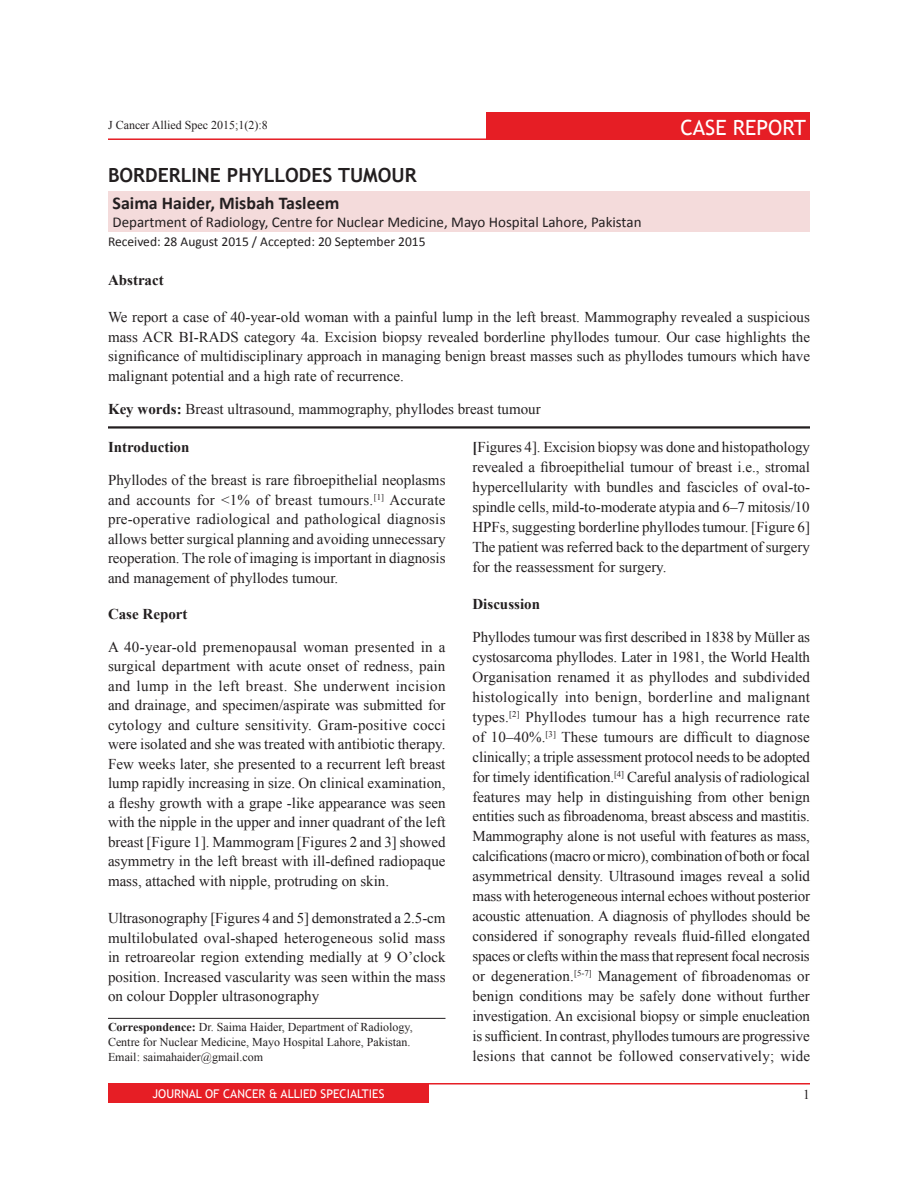
<style>
.page{position:relative;width:918px;height:1188px;background:#fff}
.page>*{position:absolute;margin:0;border:0;box-sizing:border-box;transform-origin:0 0}
.t1{font:21px "Trebuchet MS";color:#fff}
.AT{font:700 19.5px "Trebuchet MS";color:#231f20}
.AU{font:700 18px "Calibri";color:#231f20}
.TX{font:15px/20px "Times New Roman";color:#231f20;text-align:justify}
.ABS{font:15px/19.5px "Times New Roman";color:#231f20;text-align:justify}
.AFF{font:15px "Calibri";color:#231f20}
.KWD{font:15px "Times New Roman";color:#231f20}
.ABSH{font:700 15px "Times New Roman";color:#231f20}
.HIS{font:13.5px "Calibri";color:#231f20}
.Folio{font:13.5px "Times New Roman";color:#231f20}
.ADD{font:12px/15px "Times New Roman";color:#231f20}
.t2{font:12px "Trebuchet MS";color:#fff}
.s1{font-weight:700}
</style>
<div class="page">
<div style="left:108px;top:1085px;width:321px;height:18px;background:#e61e25"></div>
<hr style="left:108px;top:1083px;width:702px;height:2px;background:#e61e25">
<div style="left:486px;top:112px;width:324px;height:28px;background:#e61e25"></div>
<hr style="left:108px;top:138px;width:687px;height:2px;background:#e61e25">
<div style="left:108px;top:191px;width:702px;height:40px;background:#f4dbdb"></div>
<hr style="left:108px;top:426px;width:702px;height:3px;background:#231f20">
<hr style="left:108px;top:1018px;width:338px;height:1px;background:#231f20">
<h1 class="t1" style="left:680px;top:115px;width:127px">CASE REPORT</h1>
<p class="ADD" style="left:108px;top:117px;width:161px">J Cancer Allied Spec 2015;1(2):8</p>
<p class="AT" style="left:108px;top:163px;width:310px">BORDERLINE PHYLLODES TUMOUR</p>
<p class="AU" style="left:112px;top:190px;width:228px">Saima Haider, Misbah Tasleem</p>
<p class="AFF" style="left:112px;top:211px;width:531px">Department of Radiology, Centre for Nuclear Medicine, Mayo Hospital Lahore, Pakistan</p>
<p class="HIS" style="left:108px;top:232px;width:319px">Received: 28 August 2015 / Accepted: 20 September 2015</p>
<p class="ABSH" style="left:108px;top:269px;width:57px">Abstract</p>
<p class="ABS" style="left:108px;top:307px;width:704px">We report a case of 40-year-old woman with a painful lump in the left breast. Mammography revealed a suspicious mass ACR BI-RADS category 4a. Excision biopsy revealed borderline phyllodes tumour. Our case highlights the significance of multidisciplinary approach in managing benign breast masses such as phyllodes tumours which have malignant potential and a high rate of recurrence.</p>
<p class="KWD" style="left:108px;top:398px;width:434px"><span class="s1">Key words:</span> Breast ultrasound, mammography, phyllodes breast tumour</p>
<h1 class="ABSH" style="left:108px;top:436px;width:83px">Introduction</h1>
<p class="TX" style="left:108px;top:470px;width:339px;line-height:19.5px">Phyllodes of the breast is rare fibroepithelial neoplasms and accounts for &lt;1% of breast tumours.<sup>[1]</sup> Accurate pre-operative radiological and pathological diagnosis allows better surgical planning and avoiding unnecessary reoperation. The role of imaging is important in diagnosis and management of phyllodes tumour.</p>
<h1 class="ABSH" style="left:108px;top:603px;width:81px">Case Report</h1>
<p class="TX" style="left:108px;top:636px;width:339px;line-height:19.5px">A 40-year-old premenopausal woman presented in a surgical department with acute onset of redness, pain and lump in the left breast. She underwent incision and drainage, and specimen/aspirate was submitted for cytology and culture sensitivity. Gram-positive cocci were isolated and she was treated with antibiotic therapy.<br>Few weeks later, she presented to a recurrent left breast lump rapidly increasing in size. On clinical examination, a fleshy growth with a grape -like appearance was seen with the nipple in the upper and inner quadrant of the left breast [Figure 1]. Mammogram [Figures 2 and 3] showed asymmetry in the left breast with ill-defined radiopaque mass, attached with nipple, protruding on skin.</p>
<p class="TX" style="left:108px;top:908px;width:339px;line-height:19.5px">Ultrasonography [Figures 4 and 5] demonstrated a 2.5-cm multilobulated oval-shaped heterogeneous solid mass in retroareolar region extending medially at 9 O’clock position. Increased vascularity was seen within the mass on colour Doppler ultrasonography</p>
<p class="ADD" style="left:108px;top:1019px;width:306px"><span class="s1">Correspondence:</span> Dr. Saima Haider, Department of Radiology,<br>Centre for Nuclear Medicine, Mayo Hospital Lahore, Pakistan.<br>Email: saimahaider@gmail.com</p>
<p class="TX" style="left:472px;top:437px;width:339px"><span class="s1">[</span>Figures 4]. Excision biopsy was done and histopathology revealed a fibroepithelial tumour of breast i.e., stromal hypercellularity with bundles and fascicles of oval-to&shy;spindle cells, mild-to-moderate atypia and 6–7 mitosis/10<br>HPFs, suggesting borderline phyllodes tumour. [Figure 6] The patient was referred back to the department of surgery for the reassessment for surgery.</p>
<h1 class="ABSH" style="left:472px;top:593px;width:69px">Discussion</h1>
<p class="TX" style="left:472px;top:627px;width:339px">Phyllodes tumour was first described in 1838 by Müller as cystosarcoma phyllodes. Later in 1981, the World Health Organisation renamed it as phyllodes and subdivided histologically into benign, borderline and malignant types.<sup>[2]</sup> Phyllodes tumour has a high recurrence rate of 10–40%.<sup>[3]</sup> These tumours are difficult to diagnose clinically; a triple assessment protocol needs to be adopted for timely identification.<sup>[4]</sup> Careful analysis of radiological features may help in distinguishing from other benign entities such as fibroadenoma, breast abscess and mastitis.<br>Mammography alone is not useful with features as mass, calcifications (macro or micro), combination of both or focal asymmetrical density. Ultrasound images reveal a solid mass with heterogeneous internal echoes without posterior acoustic attenuation. A diagnosis of phyllodes should be considered if sonography reveals fluid-filled elongated spaces or clefts within the mass that represent focal necrosis or degeneration.<sup>[5-7]</sup> Management of fibroadenomas or benign conditions may be safely done without further investigation. An excisional biopsy or simple enucleation is sufficient. In contrast, phyllodes tumours are progressive lesions that cannot be followed conservatively; wide</p>
<p class="t2" style="left:153px;top:1086px;width:233px">JOURNAL OF CANCER &amp; ALLIED SPECIALTIES</p>
<p class="Folio" style="left:803px;top:1085px;width:8px">1</p>
</div>
